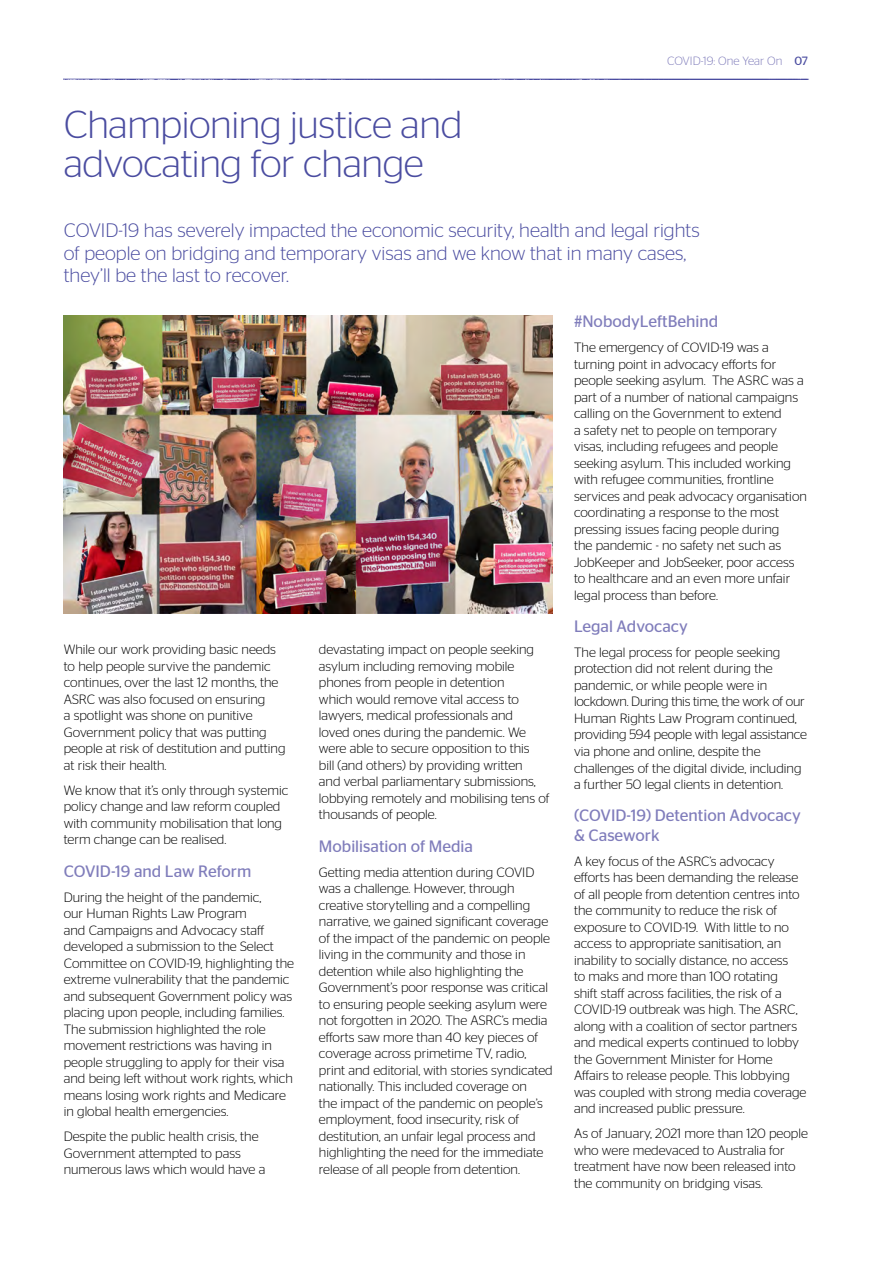
<style>
.page{position:relative;width:893px;height:1263px;background:#fff}
.page>*{position:absolute;margin:0;border:0;box-sizing:border-box;transform-origin:0 0}
._01___Header{font:300 39px/39px "Stag Sans";letter-spacing:-.01em;color:#4a4ca0}
._02___Lead_in{font:300 19.5px/22.5px "Stag Sans";color:#4a4ca0}
._02___Subheading{font:16.5px/19.5px "Stag Sans";color:#807dbb}
._03___Body_copy{font:300 13.5px/16.5px "Stag Sans";color:#000}
.t1{font:300 12px "Stag Sans";color:#807dbb}
.s1{font-weight:400;color:#4a4ca0}
</style>
<div class="page">
<img style="left:63px;top:78px;width:746px;height:2px">
<img style="left:64px;top:316px;width:489px;height:298px">
<p class="_01___Header" style="left:64px;top:104px;width:400px">Championing justice and advocating for change</p>
<p class="t1" style="left:667px;top:54px;width:142px">COVID-19: One Year On <span class="s1">07</span></p>
<p class="_02___Lead_in" style="left:64px;top:219px;width:637px">COVID-19 has severely impacted the economic security, health and legal rights of people on bridging and temporary visas and we know that in many cases, they’ll be the last to recover.</p>
<p class="_03___Body_copy" style="left:64px;top:641px;width:223px">While our work providing basic needs to help people survive the pandemic continues, over the last 12 months, the ASRC was also focused on ensuring<br>a spotlight was shone on punitive Government policy that was putting people at risk of destitution and putting at risk their health.</p>
<p class="_03___Body_copy" style="left:64px;top:782px;width:226px">We know that it’s only through systemic policy change and law reform coupled with community mobilisation that long term change can be realised.</p>
<p class="_02___Subheading" style="left:64px;top:861px;width:189px">COVID-19 and Law Reform</p>
<p class="_03___Body_copy" style="left:64px;top:888px;width:232px">During the height of the pandemic,<br>our Human Rights Law Program<br>and Campaigns and Advocacy staff developed a submission to the Select Committee on COVID-19, highlighting the extreme vulnerability that the pandemic and subsequent Government policy was placing upon people, including families.<br>The submission highlighted the role movement restrictions was having in people struggling to apply for their visa and being left without work rights, which means losing work rights and Medicare in global health emergencies.</p>
<p class="_03___Body_copy" style="left:64px;top:1128px;width:203px">Despite the public health crisis, the<br>Government attempted to pass numerous laws which would have a</p>
<p class="_03___Body_copy" style="left:319px;top:641px;width:232px">devastating impact on people seeking asylum including removing mobile phones from people in detention<br>which would remove vital access to lawyers, medical professionals and<br>loved ones during the pandemic. We were able to secure opposition to this<br>bill (and others) by providing written<br>and verbal parliamentary submissions, lobbying remotely and mobilising tens of thousands of people.</p>
<p class="_02___Subheading" style="left:319px;top:836px;width:156px">Mobilisation of Media</p>
<p class="_03___Body_copy" style="left:319px;top:863px;width:235px">Getting media attention during COVID was a challenge. However, through creative storytelling and a compelling narrative, we gained significant coverage of the impact of the pandemic on people living in the community and those in detention while also highlighting the Government’s poor response was critical to ensuring people seeking asylum were not forgotten in 2020. The ASRC’s media efforts saw more than 40 key pieces of coverage across primetime TV, radio, print and editorial, with stories syndicated nationally. This included coverage on<br>the impact of the pandemic on people’s employment, food insecurity, risk of destitution, an unfair legal process and highlighting the need for the immediate release of all people from detention.</p>
<p class="_02___Subheading" style="left:574px;top:312px;width:146px">#NobodyLeftBehind</p>
<p class="_03___Body_copy" style="left:574px;top:339px;width:234px">The emergency of COVID-19 was a turning point in advocacy efforts for people seeking asylum. The ASRC was a part of a number of national campaigns calling on the Government to extend<br>a safety net to people on temporary visas, including refugees and people seeking asylum. This included working with refugee communities, frontline services and peak advocacy organisation coordinating a response to the most pressing issues facing people during<br>the pandemic - no safety net such as JobKeeper and JobSeeker, poor access to healthcare and an even more unfair legal process than before.</p>
<p class="_02___Subheading" style="left:574px;top:616px;width:115px">Legal Advocacy</p>
<p class="_03___Body_copy" style="left:574px;top:644px;width:235px">The legal process for people seeking protection did not relent during the pandemic, or while people were in lockdown. During this time, the work of our Human Rights Law Program continued, providing 594 people with legal assistance via phone and online, despite the challenges of the digital divide, including a further 50 legal clients in detention.</p>
<p class="_02___Subheading" style="left:574px;top:806px;width:228px">(COVID-19) Detention Advocacy &amp; Casework</p>
<p class="_03___Body_copy" style="left:574px;top:853px;width:234px">A key focus of the ASRC’s advocacy efforts has been demanding the release of all people from detention centres into the community to reduce the risk of exposure to COVID-19. With little to no access to appropriate sanitisation, an inability to socially distance, no access<br>to maks and more than 100 rotating<br>shift staff across facilities, the risk of a COVID-19 outbreak was high. The ASRC, along with a coalition of sector partners and medical experts continued to lobby the Government Minister for Home Affairs to release people. This lobbying was coupled with strong media coverage and increased public pressure.</p>
<p class="_03___Body_copy" style="left:574px;top:1125px;width:235px">As of January, 2021 more than 120 people who were medevaced to Australia for treatment have now been released into the community on bridging visas.</p>
</div>
